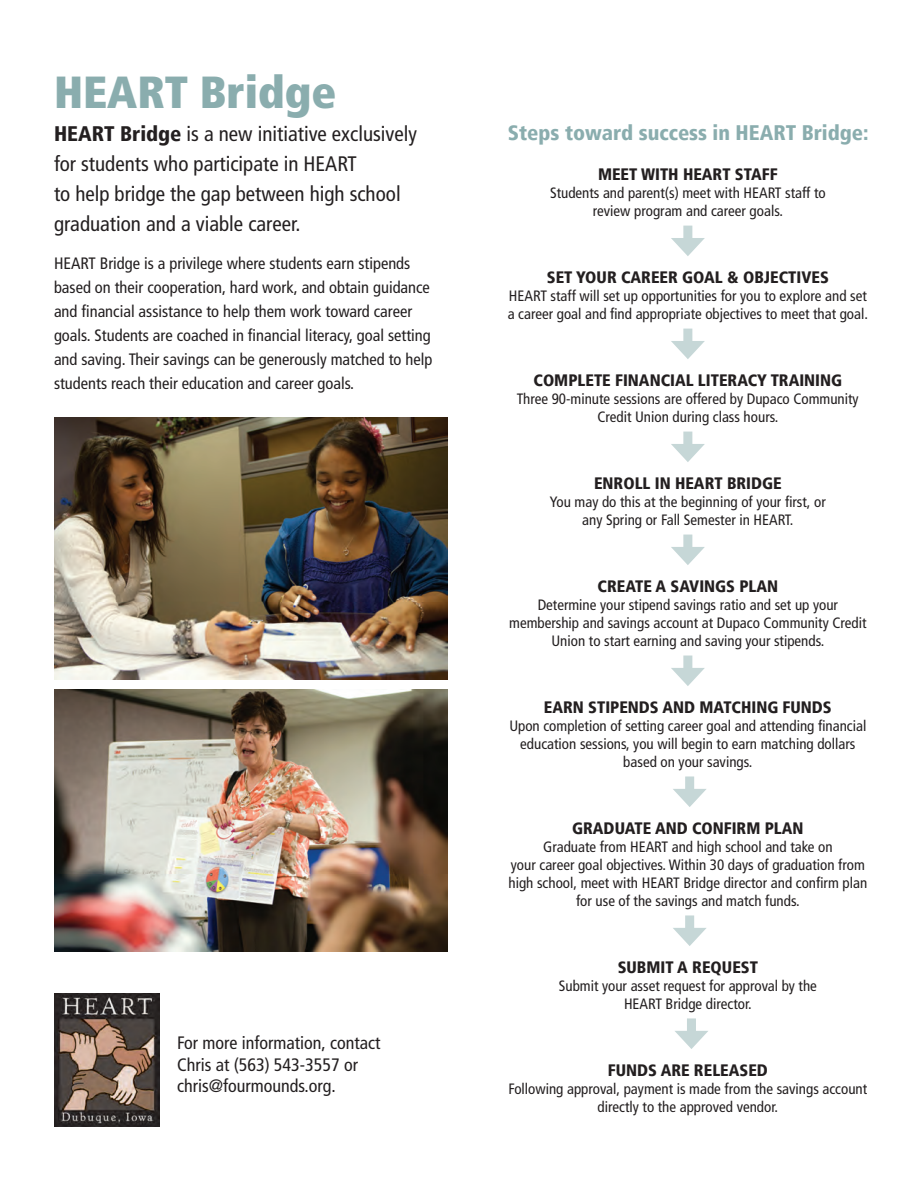
<style>
.page{position:relative;width:918px;height:1188px;background:#fff}
.page>*{position:absolute;margin:0;border:0;box-sizing:border-box;transform-origin:0 0}
.t1{font:900 condensed 45px "Frutiger LT Std";color:#8aadae}
.t2{font:condensed 21px/30px "Frutiger LT";color:#231f20}
.t3{font:900 condensed 21px "Frutiger LT";color:#8aadae}
.t4{font:condensed 18px/21.6px "Frutiger LT";color:#231f20}
.t5{font:condensed 16.5px/24px "Frutiger LT";color:#231f20}
.t6{font:900 condensed 16.5px "Frutiger LT";color:#231f20}
.t7{font:condensed 15px/18px "Frutiger LT";color:#231f20;text-align:center}
.s1{font-weight:900}
</style>
<div class="page">
<img style="left:54px;top:994px;width:105px;height:132px">
<div style="left:683px;top:226px;width:9px;height:19px;background:#c6d7d7"></div>
<svg style="left:671px;top:238px;width:34px;height:18px"></svg>
<div style="left:683px;top:329px;width:9px;height:19px;background:#c6d7d7"></div>
<svg style="left:671px;top:341px;width:34px;height:18px"></svg>
<div style="left:683px;top:432px;width:9px;height:19px;background:#c6d7d7"></div>
<svg style="left:671px;top:444px;width:34px;height:18px"></svg>
<div style="left:683px;top:535px;width:9px;height:19px;background:#c6d7d7"></div>
<svg style="left:671px;top:547px;width:34px;height:18px"></svg>
<div style="left:683px;top:656px;width:9px;height:19px;background:#c6d7d7"></div>
<svg style="left:671px;top:668px;width:34px;height:18px"></svg>
<div style="left:685px;top:776px;width:9px;height:20px;background:#c6d7d7"></div>
<svg style="left:673px;top:789px;width:33px;height:18px"></svg>
<div style="left:685px;top:915px;width:9px;height:20px;background:#c6d7d7"></div>
<svg style="left:673px;top:928px;width:33px;height:18px"></svg>
<div style="left:687px;top:1018px;width:9px;height:20px;background:#c6d7d7"></div>
<svg style="left:675px;top:1031px;width:33px;height:18px"></svg>
<img style="left:54px;top:417px;width:393px;height:263px">
<img style="left:54px;top:690px;width:393px;height:262px">
<h1 class="t1" style="left:54px;top:65px;width:284px">HEART Bridge</h1>
<h2 class="t2" style="left:54px;top:119px;width:365px"><span class="s1">HEART BRIDGE</span> is a new initiative exclusively for students who participate in HEART<br>to help bridge the gap between high school graduation and a viable career.</h2>
<p class="t5" style="left:54px;top:251px;width:380px">HEART Bridge is a privilege where students earn stipends based on their cooperation, hard work, and obtain guidance and financial assistance to help them work toward career goals. Students are coached in financial literacy, goal setting and saving. Their savings can be generously matched to help students reach their education and career goals.</p>
<p class="t4" style="left:177px;top:1032px;width:205px">For more information, contact<br>Chris at (563) 543-3557 or chris@fourmounds.org.</p>
<h2 class="t3" style="left:508px;top:120px;width:362px">STEPS TOWARD SUCCESS IN HEART BRIDGE:</h2>
<p class="t6" style="left:598px;top:164px;width:181px">MEET WITH HEART STAFF</p>
<p class="t7" style="left:550px;top:184px;width:277px">Students and parent(s) meet with HEART staff to review program and career goals.</p>
<p class="t6" style="left:547px;top:267px;width:95px">SET YOUR CAREER</p>
<p class="t6" style="left:682px;top:267px;width:139px">GOAL &amp; OBJECTIVES</p>
<p class="t7" style="left:508px;top:287px;width:362px;text-align:left">HEART staff will set up opportunities for you to explore and set a career goal and find appropriate objectives to meet that goal.</p>
<p class="t6" style="left:534px;top:370px;width:61px">COMPLETE</p>
<p class="t6" style="left:615px;top:370px;width:92px">FINANCIAL LITERA</p>
<p class="t6" style="left:748px;top:370px;width:96px">CY TRAINING</p>
<p class="t7" style="left:517px;top:390px;width:343px">Three 90-minute sessions are offered by Dupaco Community<br>Credit Union during class hours.</p>
<p class="t6" style="left:594px;top:473px;width:187px">ENROLL IN HEART BRIDGE</p>
<p class="t7" style="left:550px;top:493px;width:277px">You may do this at the beginning of your first, or any Spring or Fall Semester in HEART.</p>
<p class="t6" style="left:598px;top:576px;width:180px">CREATE A SAVING S PLAN</p>
<p class="t7" style="left:509px;top:596px;width:359px">Determine your stipend savings ratio and set up your membership and savings account at Dupaco Community Credit<br>Union to start earning and saving your stipends.</p>
<p class="t6" style="left:544px;top:697px;width:258px">EARN STIPENDS AND MATCHING FUND</p>
<p class="t6" style="left:823px;top:697px;width:10px">S</p>
<p class="t7" style="left:509px;top:717px;width:359px">Upon completion of setting career goal and attending financial education sessions, you will begin to earn matching dollars based on your savings.</p>
<p class="t6" style="left:572px;top:818px;width:131px">GRADUATE AND CON</p>
<p class="t6" style="left:724px;top:818px;width:79px">FIRM PLAN</p>
<p class="t7" style="left:509px;top:838px;width:360px">Graduate from HEART and high school and take on<br>your career goal objectives. Within 30 days of graduation from high school, meet with HEART Bridge director and confirm plan for use of the savings and match funds.</p>
<p class="t6" style="left:618px;top:957px;width:30px">SUBMIT</p>
<p class="t6" style="left:677px;top:957px;width:65px">A REQUEST</p>
<p class="t7" style="left:559px;top:977px;width:260px">Submit your asset request for approval by the<br>HEART Bridge director.</p>
<p class="t6" style="left:608px;top:1060px;width:20px">FUND</p>
<p class="t6" style="left:648px;top:1060px;width:120px">S ARE RELEASED</p>
<p class="t7" style="left:509px;top:1080px;width:360px">Following approval, payment is made from the savings account directly to the approved vendor.</p>
</div>
